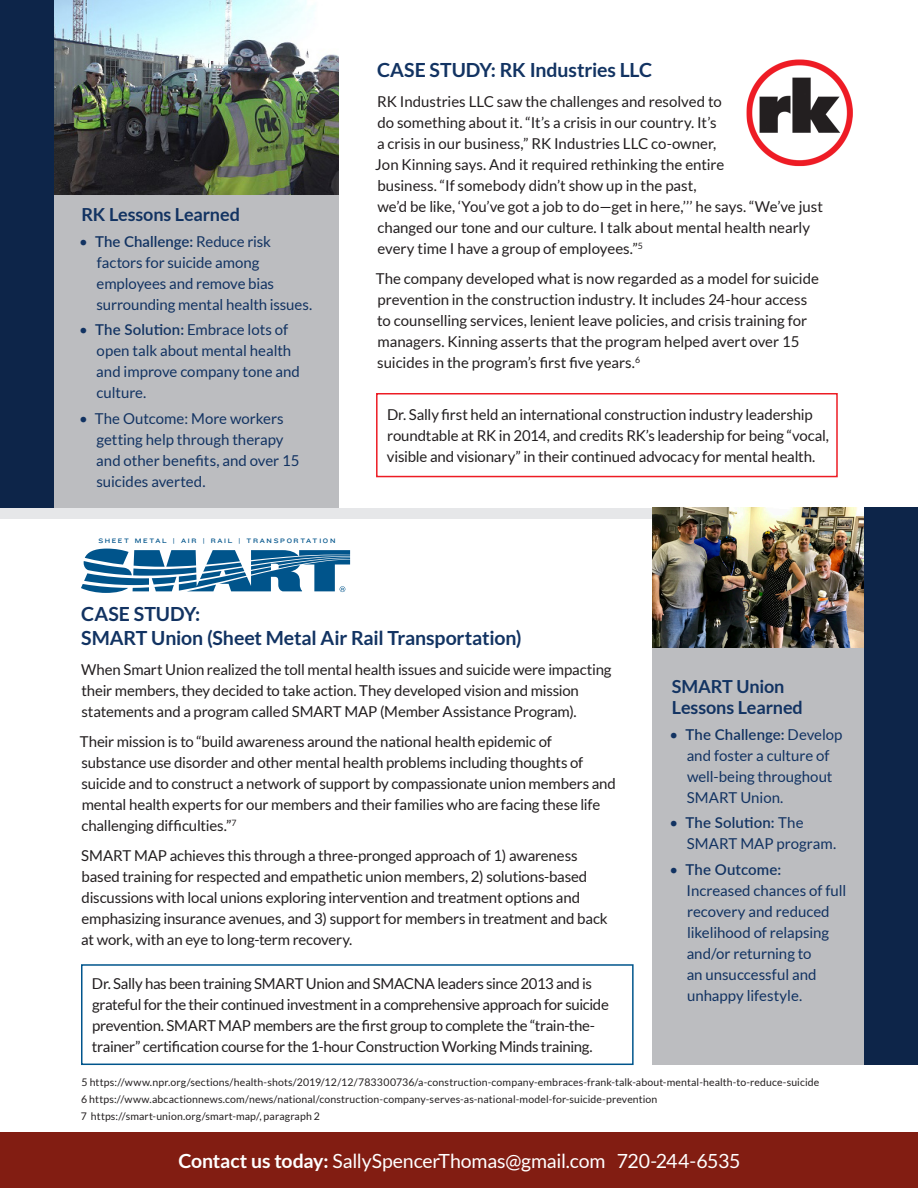
<style>
.page{position:relative;width:918px;height:1188px;background:#fff}
.page>*{position:absolute;margin:0;border:0;box-sizing:border-box;transform-origin:0 0}
.lead_in_bold{font:700 19.5px/23.4px "Lato";letter-spacing:-.005em;color:#123362}
.question{font:19.5px "Lato";letter-spacing:-.01em;color:#fff}
.lead_in_bold-2{font:700 18px/21.6px "Lato";letter-spacing:-.005em;color:#123362}
.Case_study_text{font:15px/21px "Lato";letter-spacing:-.01em;color:#231f20}
.t1{font:15px/21px "Lato";letter-spacing:-.005em;color:#123362}
.text{font:10.5px "Lato";letter-spacing:.015em;color:#231f20}
.t2{font:6.6px "Knockout HTF33 Junior Heviwt";letter-spacing:.25em;color:#00548b}
.s1{font-weight:600}
.s2{font-weight:700}
</style>
<div class="page">
<div style="left:0;top:508px;width:918px;height:11px;background:#e6e7e9"></div>
<div style="left:0;top:0;width:339px;height:508px;background:#bcbdc0"></div>
<div style="left:653px;top:508px;width:265px;height:557px;background:#bcbdc0"></div>
<img style="left:54px;top:0;width:285px;height:194px">
<img style="left:653px;top:508px;width:211px;height:140px">
<div style="left:0;top:0;width:54px;height:508px;background:#0d2549"></div>
<div style="left:864px;top:508px;width:54px;height:557px;background:#0d2549"></div>
<div style="left:376px;top:393px;width:462px;height:84px;border:2px solid #ed1c24"></div>
<div style="left:81px;top:964px;width:553px;height:101px;border:2px solid #00558c"></div>
<img style="left:746px;top:59px;width:107px;height:108px">
<svg style="left:81px;top:549px;width:269px;height:44px"></svg>
<div style="left:0;top:1132px;width:918px;height:56px;background:#821d12"></div>
<p class="lead_in_bold-2" style="left:81px;top:204px;width:160px">RK Lessons Learned</p>
<p class="t1" style="left:97px;top:231px;width:217px;text-indent:-17px">• <span class="s1">The Challenge:</span> Reduce risk factors for suicide among employees and remove bias surrounding mental health issues.</p>
<p class="t1" style="left:96px;top:319px;width:205px;text-indent:-17px">• <span class="s1">The Solution:</span> Embrace lots of open talk about mental health and improve company tone and culture.</p>
<p class="t1" style="left:96px;top:408px;width:205px;text-indent:-17px">• The Outcome: More workers getting help through therapy and other benefits, and over 15 suicides averted.</p>
<p class="t2" style="left:99px;top:537px;width:238px">SHEET METAL | AIR | RAIL | TRANSPORTATION</p>
<p class="lead_in_bold" style="left:377px;top:58px;width:277px">CASE STUDY: RK Industries LLC</p>
<p class="Case_study_text" style="left:375px;top:91px;width:449px">RK Industries LLC saw the challenges and resolved to<br>do something about it. “It’s a crisis in our country. It’s<br>a crisis in our business,” RK Industries LLC co-owner,<br>Jon Kinning says. And it required rethinking the entire<br>business. “If somebody didn’t show up in the past,<br>we’d be like, ‘You’ve got a job to do—get in here,’’’ he says. “We’ve just changed our tone and our culture. I talk about mental health nearly every time I have a group of employees.”<sup>5</sup></p>
<p class="Case_study_text" style="left:376px;top:268px;width:445px">The company developed what is now regarded as a model for suicide prevention in the construction industry. It includes 24-hour access to counselling services, lenient leave policies, and crisis training for managers. Kinning asserts that the program helped avert over 15 suicides in the program’s first five years.<sup>6</sup></p>
<p class="Case_study_text" style="left:387px;top:404px;width:444px">Dr. Sally first held an international construction industry leadership roundtable at RK in 2014, and credits RK’s leadership for being “vocal, visible and visionary” in their continued advocacy for mental health.</p>
<p class="lead_in_bold" style="left:81px;top:602px;width:442px">CASE STUDY:<br>SMART Union (Sheet Metal Air Rail Transportation)</p>
<p class="Case_study_text" style="left:81px;top:659px;width:532px">When Smart Union realized the toll mental health issues and suicide were impacting their members, they decided to take action. They developed vision and mission statements and a program called SMART MAP (Member Assistance Program).</p>
<p class="Case_study_text" style="left:80px;top:731px;width:538px">Their mission is to “build awareness around the national health epidemic of substance use disorder and other mental health problems including thoughts of suicide and to construct a network of support by compassionate union members and mental health experts for our members and their families who are facing these life challenging difficulties.”<sup>7</sup></p>
<p class="Case_study_text" style="left:81px;top:845px;width:528px">SMART MAP achieves this through a three-pronged approach of 1) awareness based training for respected and empathetic union members, 2) solutions-based discussions with local unions exploring intervention and treatment options and emphasizing insurance avenues, and 3) support for members in treatment and back at work, with an eye to long-term recovery.</p>
<p class="Case_study_text" style="left:92px;top:973px;width:518px">Dr. Sally has been training SMART Union and SMACNA leaders since 2013 and is grateful for the their continued investment in a comprehensive approach for suicide prevention. SMART MAP members are the first group to complete the “train-the&shy;trainer” certification course for the 1-hour Construction Working Minds training.</p>
<p class="lead_in_bold-2" style="left:672px;top:675px;width:133px">SMART Union<br>Lessons Learned</p>
<p class="t1" style="left:687px;top:724px;width:157px;text-indent:-17px">• <span class="s1">The Challenge:</span> Develop and foster a culture of well-being throughout<br>SMART Union.</p>
<p class="t1" style="left:687px;top:812px;width:151px;text-indent:-17px">• <span class="s1">The Solution:</span> The<br>SMART MAP program.</p>
<p class="t1" style="left:687px;top:859px;width:161px;text-indent:-17px">• <span class="s1">The Outcome:<br></span>Increased chances of full recovery and reduced likelihood of relapsing and/or returning to<br>an unsuccessful and unhappy lifestyle.</p>
<p class="text" style="left:82px;top:1076px;width:739px">5 https://www.npr.org/sections/health-shots/2019/12/12/783300736/a-construction-company-embraces-frank-talk-about-mental-health-to-reduce-suicide</p>
<p class="text" style="left:81px;top:1093px;width:578px">6 https://www.abcactionnews.com/news/national/construction-company-serves-as-national-model-for-suicide-prevention</p>
<p class="text" style="left:81px;top:1110px;width:241px">7 https://smart-union.org/smart-map/, paragraph 2</p>
<p class="question" style="left:178px;top:1150px;width:564px"><span class="s2">Contact us today:</span> SallySpencerThomas@gmail.com 720-244-6535</p>
</div>
